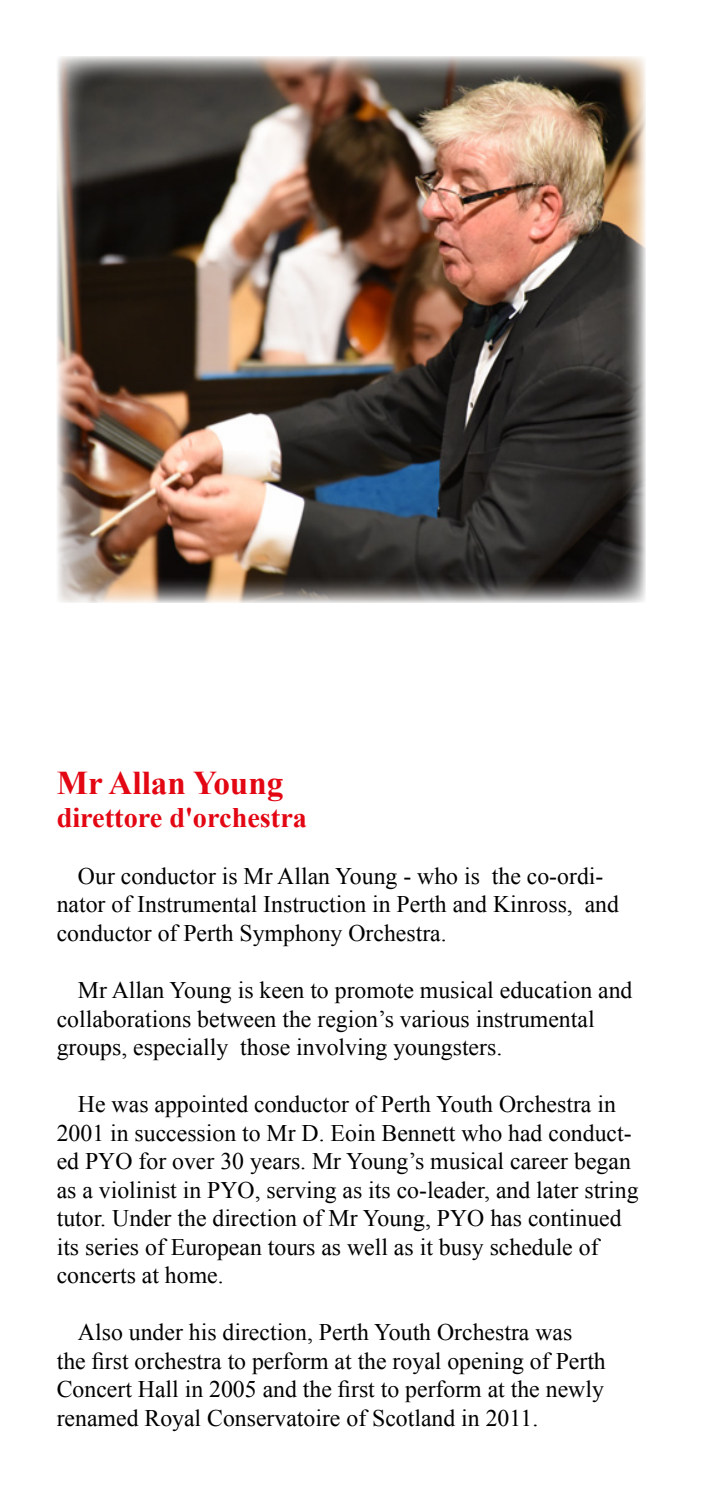
<style>
.page{position:relative;width:702px;height:1489px;background:#fff}
.page>*{position:absolute;margin:0;border:0;box-sizing:border-box;transform-origin:0 0}
.t1{font:700 33.25px "Times New Roman";color:#e30613}
.t2{font:700 28.25px "Times New Roman";color:#e30613}
.t3{font:23.75px/28.5px "Times New Roman";color:#000}
</style>
<div class="page">
<img style="left:57px;top:57px;width:588px;height:545px">
<h1 class="t1" style="left:57px;top:759px;width:228px">Mr Allan Young</h1>
<p class="t2" style="left:57px;top:798px;width:252px">direttore d'orchestra</p>
<p class="t3" style="left:57px;top:861px;width:564px;text-indent:21px">Our conductor is Mr Allan Young - who is the co-ordi&shy;nator of Instrumental Instruction in Perth and Kinross, and conductor of Perth Symphony Orchestra.</p>
<p class="t3" style="left:57px;top:975px;width:577px;text-indent:21px">Mr Allan Young is keen to promote musical education and collaborations between the region’s various instrumental groups, especially those involving youngsters.</p>
<p class="t3" style="left:57px;top:1089px;width:583px;text-indent:21px">He was appointed conductor of Perth Youth Orchestra in 2001 in succession to Mr D. Eoin Bennett who had conduct&shy;ed PYO for over 30 years. Mr Young’s musical career began as a violinist in PYO, serving as its co-leader, and later string tutor. Under the direction of Mr Young, PYO has continued its series of European tours as well as it busy schedule of concerts at home.</p>
<p class="t3" style="left:57px;top:1317px;width:550px;text-indent:21px">Also under his direction, Perth Youth Orchestra was the first orchestra to perform at the royal opening of Perth Concert Hall in 2005 and the first to perform at the newly renamed Royal Conservatoire of Scotland in 2011.</p>
</div>
